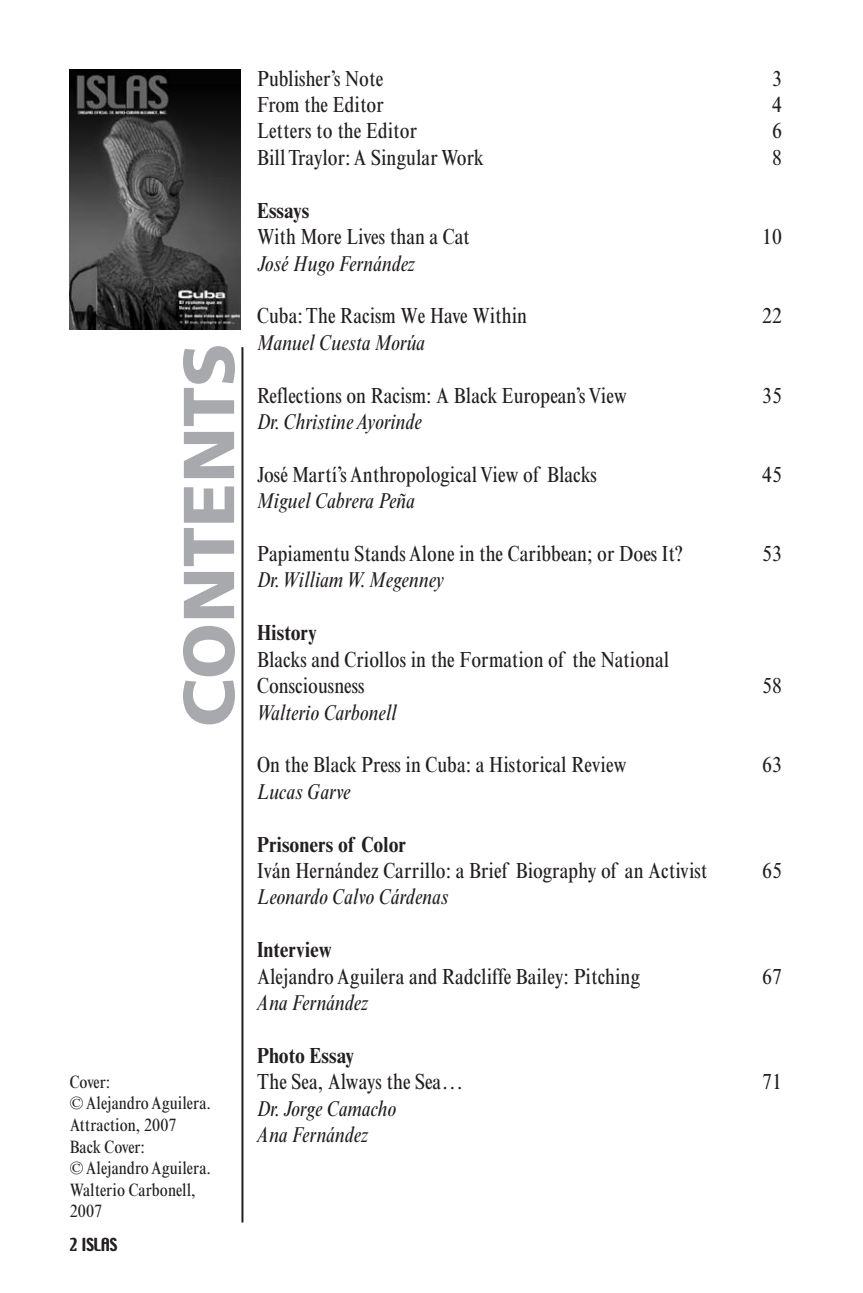
<style>
.page{position:relative;width:863px;height:1293px;background:#fff}
.page>*{position:absolute;margin:0;border:0;box-sizing:border-box;transform-origin:0 0}
.t1{font:900 72px "Frutiger";color:#a8a9ad}
.t2{font:condensed 22px/26.4px "Times New Roman";color:#231f20}
.t3{font:italic condensed 22px/26.4px "Times New Roman";color:#231f20}
.t4{font:700 condensed 22px "Times New Roman";color:#231f20}
.t5{font:condensed 18px/21.6px "Times New Roman";color:#231f20}
.t6{font:16px "Techno";letter-spacing:-.015em;color:#231f20}
</style>
<div class="page">
<svg style="left:69px;top:69px;width:175px;height:1154px"></svg>
<h1 class="t1" style="left:180px;top:727px;width:386px;rotate:-90deg">CONTENTS</h1>
<p class="t5" style="left:70px;top:1072px;width:143px">Cover:<br>© Alejandro Aguilera.<br>Attraction, 2007<br>Back Cover:<br>© Alejandro Aguilera.<br>Walterio Carbonell,<br>2007</p>
<p class="t6" style="left:70px;top:1236px;width:49px">2 ISLAS</p>
<p class="t2" style="left:257px;top:67px;width:128px">Publisher’s Note</p>
<p class="t2" style="left:772px;top:67px;width:11px">3</p>
<p class="t2" style="left:257px;top:93px;width:128px">From the Editor</p>
<p class="t2" style="left:772px;top:93px;width:11px">4</p>
<p class="t2" style="left:257px;top:120px;width:162px">Letters to the Editor</p>
<p class="t2" style="left:772px;top:120px;width:11px">6</p>
<p class="t2" style="left:257px;top:146px;width:228px">Bill Traylor: A Singular Work</p>
<p class="t2" style="left:772px;top:146px;width:11px">8</p>
<p class="t4" style="left:257px;top:203px;width:54px">Essays</p>
<p class="t2" style="left:257px;top:225px;width:214px">With More Lives than a Cat</p>
<p class="t2" style="left:762px;top:225px;width:21px">10</p>
<p class="t3" style="left:257px;top:252px;width:159px">José Hugo Fernández</p>
<p class="t2" style="left:257px;top:304px;width:272px">Cuba: The Racism We Have Within</p>
<p class="t2" style="left:762px;top:304px;width:21px">22</p>
<p class="t3" style="left:257px;top:331px;width:169px">Manuel Cuesta Morúa</p>
<p class="t2" style="left:257px;top:384px;width:371px">Reflections on Racism: A Black European’s View</p>
<p class="t2" style="left:762px;top:384px;width:21px">35</p>
<p class="t3" style="left:257px;top:410px;width:166px">Dr. Christine Ayorinde</p>
<p class="t2" style="left:257px;top:463px;width:341px">José Martí’s Anthropological View of Blacks</p>
<p class="t2" style="left:762px;top:463px;width:21px">45</p>
<p class="t3" style="left:257px;top:489px;width:159px">Miguel Cabrera Peña</p>
<p class="t2" style="left:257px;top:542px;width:427px">Papiamentu Stands Alone in the Caribbean; or Does It?</p>
<p class="t2" style="left:762px;top:542px;width:21px">53</p>
<p class="t3" style="left:257px;top:568px;width:189px">Dr. William W. Megenney</p>
<p class="t4" style="left:257px;top:625px;width:61px">History</p>
<p class="t2" style="left:257px;top:648px;width:414px">Blacks and Criollos in the Formation of the National<br>Consciousness</p>
<p class="t2" style="left:762px;top:674px;width:21px">58</p>
<p class="t3" style="left:257px;top:700px;width:141px">Walterio Carbonell</p>
<p class="t2" style="left:257px;top:753px;width:371px">On the Black Press in Cuba: a Historical Review</p>
<p class="t2" style="left:762px;top:753px;width:21px">63</p>
<p class="t3" style="left:257px;top:780px;width:95px">Lucas Garve</p>
<p class="t4" style="left:257px;top:836px;width:151px">Prisoners of Color</p>
<p class="t2" style="left:257px;top:859px;width:452px">Iván Hernández Carrillo: a Brief Biography of an Activist</p>
<p class="t2" style="left:762px;top:859px;width:21px">65</p>
<p class="t3" style="left:257px;top:885px;width:193px">Leonardo Calvo Cárdenas</p>
<p class="t4" style="left:257px;top:942px;width:76px">Interview</p>
<p class="t2" style="left:257px;top:964px;width:385px">Alejandro Aguilera and Radcliffe Bailey: Pitching</p>
<p class="t2" style="left:762px;top:964px;width:21px">67</p>
<p class="t3" style="left:257px;top:991px;width:112px">Ana Fernández</p>
<p class="t4" style="left:257px;top:1047px;width:99px">Photo Essay</p>
<p class="t2" style="left:257px;top:1070px;width:208px">The Sea, Always the Sea…</p>
<p class="t2" style="left:762px;top:1070px;width:21px">71</p>
<p class="t3" style="left:257px;top:1096px;width:141px">Dr. Jorge Camacho<br>Ana Fernández</p>
</div>
